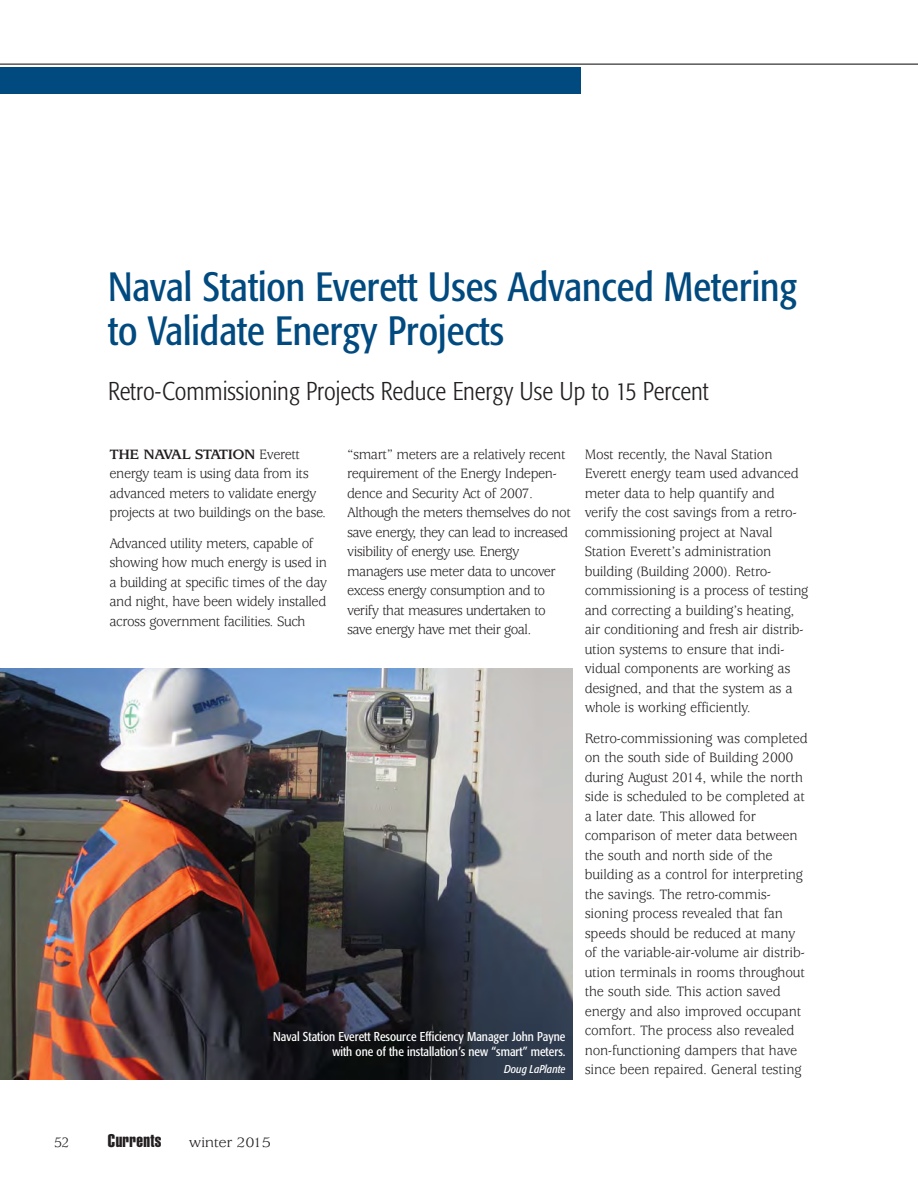
<style>
.page{position:relative;width:918px;height:1188px;background:#fff}
.page>*{position:absolute;margin:0;border:0;box-sizing:border-box;transform-origin:0 0}
.t1{font:condensed 40.5px/43.5px "Formata";color:#004a80}
.t2{font:300 condensed 25.5px "Formata";color:#231f20}
.t3{font:18px "Helvetica Extra Compressed";letter-spacing:.02em;color:#231f20;scale:1.1 1}
.t4{font:15px/19.5px "Usherwood";letter-spacing:-.015em;color:#231f20;scale:.95 1}
.t5{font:15px/19.5px "Usherwood";letter-spacing:-.04em;color:#231f20;scale:.95 1}
.t6{font:15px "Usherwood";letter-spacing:-.015em;color:#231f20;scale:1.1 1}
.t7{font:condensed 12.75px/15px "Formata";color:#fff;text-align:right}
.t8{font:italic condensed 11.25px "Formata";color:#fff}
.s1{font-weight:700}
</style>
<div class="page">
<hr style="left:0;top:64px;width:918px;height:1px;background:#231f20">
<div style="left:0;top:67px;width:580px;height:27px;background:#004a80"></div>
<img style="left:0;top:668px;width:572px;height:412px">
<h1 class="t1" style="left:108px;top:268px;width:691px">Naval Station Everett Uses Advanced Metering to Validate Energy Projects</h1>
<h2 class="t2" style="left:108px;top:380px;width:602px">Retro-Commissioning Projects Reduce Energy Use Up to 15 Percent</h2>
<p class="t5" style="left:347px;top:446px;width:237px">“smart” meters are a relatively recent requirement of the Energy Indepen&shy;dence and Security Act of 2007.<br>Although the meters themselves do not save energy, they can lead to increased visibility of energy use. Energy managers use meter data to uncover excess energy consumption and to verify that measures undertaken to save energy have met their goal.</p>
<p class="t4" style="left:585px;top:446px;width:237px">Most recently, the Naval Station Everett energy team used advanced meter data to help quantify and verify the cost savings from a retro&shy;commissioning project at Naval Station Everett’s administration building (Building 2000). Retro&shy;commissioning is a process of testing and correcting a building’s heating, air conditioning and fresh air distrib&shy;ution systems to ensure that indi&shy;vidual components are working as designed, and that the system as a whole is working efficiently.</p>
<p class="t4" style="left:585px;top:730px;width:236px">Retro-commissioning was completed on the south side of Building 2000 during August 2014, while the north side is scheduled to be completed at a later date. This allowed for comparison of meter data between the south and north side of the building as a control for interpreting the savings. The retro-commis&shy;sioning process revealed that fan speeds should be reduced at many of the variable-air-volume air distrib&shy;ution terminals in rooms throughout the south side. This action saved energy and also improved occupant comfort. The process also revealed non-functioning dampers that have since been repaired. General testing</p>
<p class="t4" style="left:109px;top:446px;width:229px"><span class="s1">THE NAVAL STATION</span> Everett energy team is using data from its advanced meters to validate energy projects at two buildings on the base.</p>
<p class="t4" style="left:110px;top:535px;width:231px">Advanced utility meters, capable of showing how much energy is used in a building at specific times of the day and night, have been widely installed across government facilities. Such</p>
<p class="t7" style="left:273px;top:1030px;width:294px">Naval Station Everett Resource Efficiency Manager John Payne with one of the installation’s new “smart” meters.</p>
<p class="t8" style="left:504px;top:1064px;width:63px">Doug LaPlante</p>
<p class="t4" style="left:54px;top:1134px;width:18px">52</p>
<p class="t3" style="left:108px;top:1134px;width:50px">Currents</p>
<p class="t6" style="left:189px;top:1137px;width:76px">winter 2015</p>
</div>
